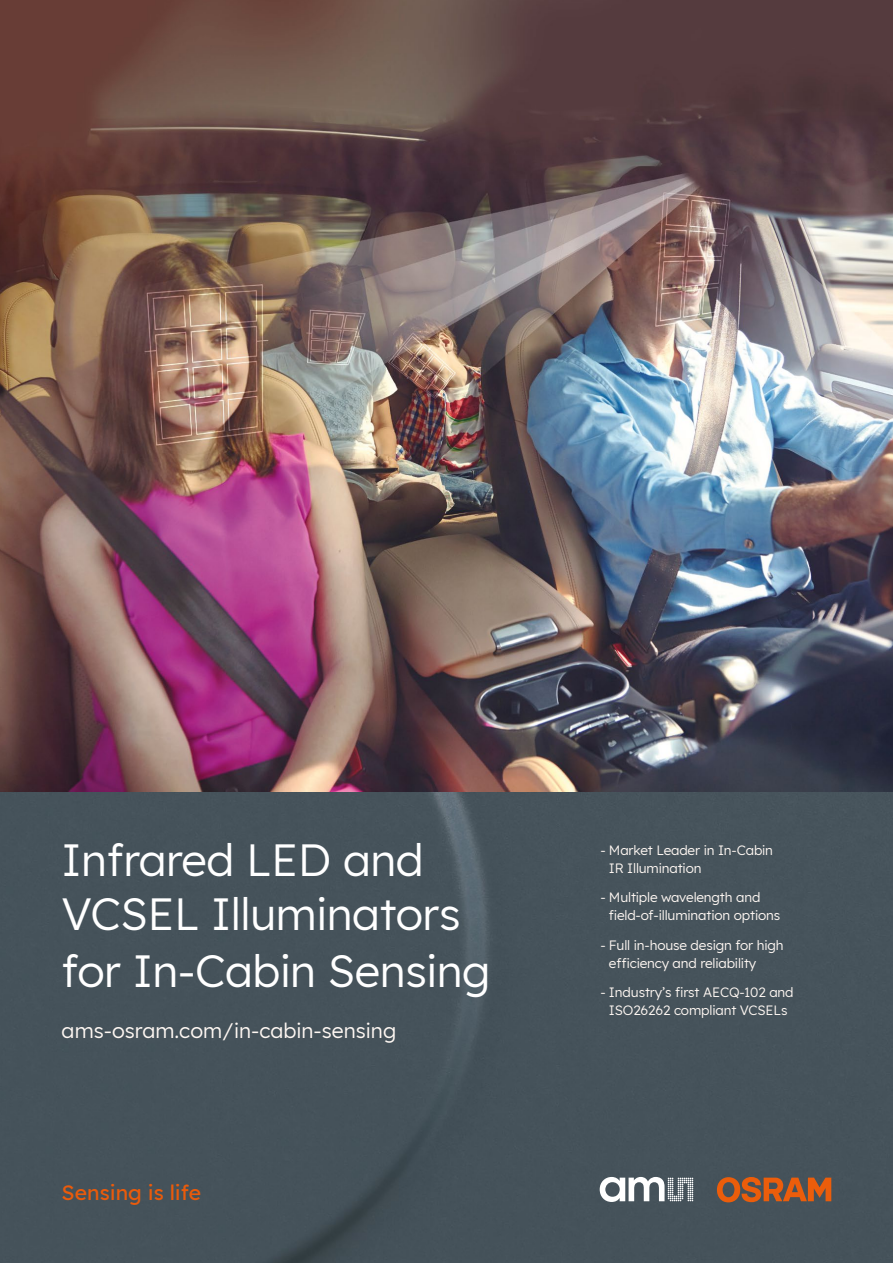
<style>
.page{position:relative;width:893px;height:1263px;background:#fff}
.page>*{position:absolute;margin:0;border:0;box-sizing:border-box;transform-origin:0 0}
.t1{font:45px/55.5px "Lexend";letter-spacing:-.01em;color:#fff}
.t2{font:500 21.15px "Lexend";color:#ea5b0b}
.t3{font:21px "Lexend";color:#fff8f3}
.t4{font:13.5px/18px "Lexend";letter-spacing:-.01em;color:#fff8f3}
</style>
<div class="page">
<div style="left:0;top:792px;width:893px;height:471px;background:#45525a"></div>
<img style="left:0;top:0;width:893px;height:792px">
<svg style="left:600px;top:1177px;width:93px;height:25px"></svg>
<svg style="left:717px;top:1177px;width:114px;height:25px;background:#a5582c"></svg>
<h1 class="t1" style="left:62px;top:830px;width:430px">Infrared LED and<br>VCSEL Illuminators for In-Cabin Sensing</h1>
<h3 class="t3" style="left:62px;top:1016px;width:336px">ams-osram.com/in-cabin-sensing</h3>
<h2 class="t2" style="left:62px;top:1177px;width:141px">Sensing is life</h2>
<p class="t4" style="left:609px;top:840px;width:166px;text-indent:-9px">- Market Leader in In-Cabin<br>IR Illumination</p>
<p class="t4" style="left:609px;top:888px;width:173px;text-indent:-9px">- Multiple wavelength and field-of-illumination options</p>
<p class="t4" style="left:609px;top:935px;width:176px;text-indent:-9px">- Full in-house design for high efficiency and reliability</p>
<p class="t4" style="left:600px;top:982px;width:195px;text-align:center">- Industry’s first AECQ-102 and<br>ISO26262 compliant VCSELs</p>
</div>
